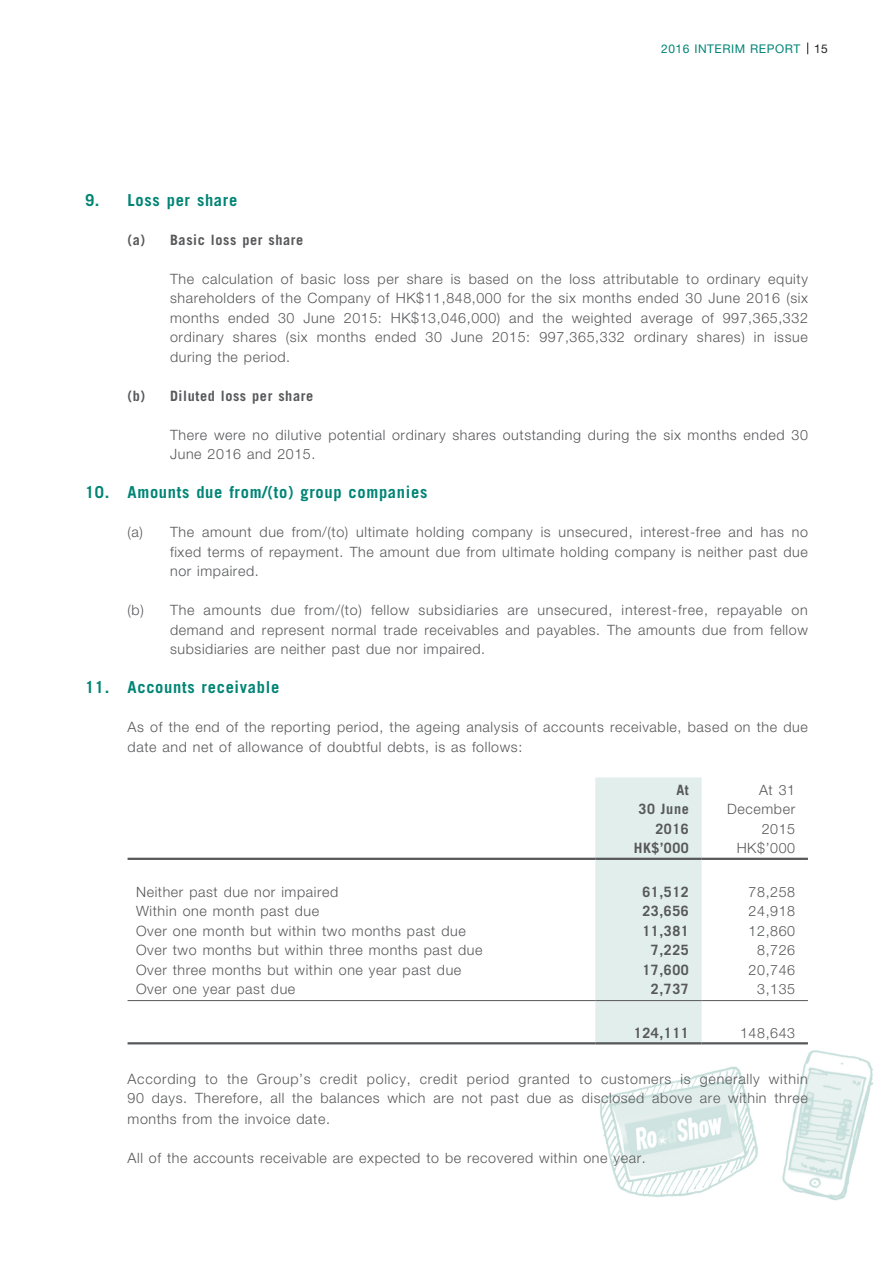
<style>
.page{position:relative;width:893px;height:1263px;background:#fff}
.page>*{position:absolute;margin:0;border:0;box-sizing:border-box;transform-origin:0 0}
.t1{font:700 16.5px "Trade Gothic";letter-spacing:.04em;color:#008575}
.t2{font:300 14.25px/19.5px "Helvetica Neue";letter-spacing:.04em;color:#57585a;text-align:justify}
.t3{font:700 14.25px/19.5px "Trade Gothic";letter-spacing:.04em;color:#57585a;text-align:right}
.t4{font:12px "Helvetica Neue";letter-spacing:.04em;color:#008575}
.s1{color:#231f20}
</style>
<div class="page">
<img style="left:590px;top:1044px;width:283px;height:157px">
<div style="left:595px;top:777px;width:107px;height:265px;background:#e2eeec"></div>
<hr style="left:128px;top:858px;width:467px;height:2px;background:#57585a">
<hr style="left:595px;top:858px;width:107px;height:2px;background:#57585a">
<hr style="left:702px;top:858px;width:106px;height:2px;background:#57585a">
<hr style="left:128px;top:1000px;width:467px;height:1px;background:#57585a">
<hr style="left:595px;top:1000px;width:107px;height:1px;background:#57585a">
<hr style="left:702px;top:1000px;width:106px;height:1px;background:#57585a">
<hr style="left:128px;top:1042px;width:467px;height:2px;background:#57585a">
<hr style="left:595px;top:1042px;width:107px;height:2px;background:#57585a">
<hr style="left:702px;top:1042px;width:106px;height:2px;background:#57585a">
<p class="t4" style="left:661px;top:44px;width:168px">2016 INTERIM REPORT <span class="s1">15</span></p>
<p class="t1" style="left:85px;top:194px;width:154px">9. Loss per share</p>
<p class="t3" style="left:128px;top:231px;width:177px">(a) Basic loss per share</p>
<p class="t2" style="left:170px;top:270px;width:639px">The calculation of basic loss per share is based on the loss attributable to ordinary equity shareholders of the Company of HK$11,848,000 for the six months ended 30 June 2016 (six months ended 30 June 2015: HK$13,046,000) and the weighted average of 997,365,332 ordinary shares (six months ended 30 June 2015: 997,365,332 ordinary shares) in issue during the period.</p>
<p class="t3" style="left:128px;top:387px;width:187px">(b) Diluted loss per share</p>
<p class="t2" style="left:170px;top:426px;width:639px">There were no dilutive potential ordinary shares outstanding during the six months ended 30<br>June 2016 and 2015.</p>
<p class="t1" style="left:85px;top:486px;width:344px">10. Amounts due from/(to) group companies</p>
<p class="t2" style="left:170px;top:524px;width:639px;text-indent:-43px">(a) The amount due from/(to) ultimate holding company is unsecured, interest-free and has no fixed terms of repayment. The amount due from ultimate holding company is neither past due nor impaired.</p>
<p class="t2" style="left:170px;top:602px;width:639px;text-indent:-43px">(b) The amounts due from/(to) fellow subsidiaries are unsecured, interest-free, repayable on demand and represent normal trade receivables and payables. The amounts due from fellow subsidiaries are neither past due nor impaired.</p>
<p class="t1" style="left:85px;top:681px;width:196px">11. Accounts receivable</p>
<p class="t2" style="left:128px;top:719px;width:682px">As of the end of the reporting period, the ageing analysis of accounts receivable, based on the due date and net of allowance of doubtful debts, is as follows:</p>
<p class="t3" style="left:639px;top:781px;width:52px">At<br>30 June<br>2016</p>
<p class="t2" style="left:727px;top:781px;width:70px;text-align:right">At 31<br>December<br>2015</p>
<p class="t3" style="left:634px;top:840px;width:57px">HK$’000</p>
<p class="t2" style="left:737px;top:840px;width:60px">HK$’000</p>
<p class="t2" style="left:136px;top:883px;width:204px">Neither past due nor impaired</p>
<p class="t3" style="left:642px;top:883px;width:48px">61,512</p>
<p class="t2" style="left:749px;top:883px;width:48px">78,258</p>
<p class="t2" style="left:136px;top:903px;width:185px">Within one month past due</p>
<p class="t3" style="left:642px;top:903px;width:48px">23,656</p>
<p class="t2" style="left:749px;top:903px;width:48px">24,918</p>
<p class="t2" style="left:136px;top:922px;width:331px">Over one month but within two months past due</p>
<p class="t3" style="left:642px;top:922px;width:48px">11,381</p>
<p class="t2" style="left:749px;top:922px;width:48px">12,860</p>
<p class="t2" style="left:136px;top:942px;width:348px">Over two months but within three months past due</p>
<p class="t3" style="left:651px;top:942px;width:40px">7,225</p>
<p class="t2" style="left:757px;top:942px;width:40px">8,726</p>
<p class="t2" style="left:136px;top:961px;width:327px">Over three months but within one year past due</p>
<p class="t3" style="left:642px;top:961px;width:48px">17,600</p>
<p class="t2" style="left:749px;top:961px;width:48px">20,746</p>
<p class="t2" style="left:136px;top:981px;width:161px">Over one year past due</p>
<p class="t3" style="left:651px;top:981px;width:40px">2,737</p>
<p class="t2" style="left:757px;top:981px;width:40px">3,135</p>
<p class="t3" style="left:634px;top:1024px;width:57px">124,111</p>
<p class="t2" style="left:740px;top:1024px;width:57px">148,643</p>
<p class="t2" style="left:128px;top:1070px;width:682px">According to the Group’s credit policy, credit period granted to customers is generally within<br>90 days. Therefore, all the balances which are not past due as disclosed above are within three</p>
<p class="t2" style="left:128px;top:1111px;width:204px">months from the invoice date.</p>
<p class="t2" style="left:128px;top:1150px;width:520px">All of the accounts receivable are expected to be recovered within one year.</p>
</div>
